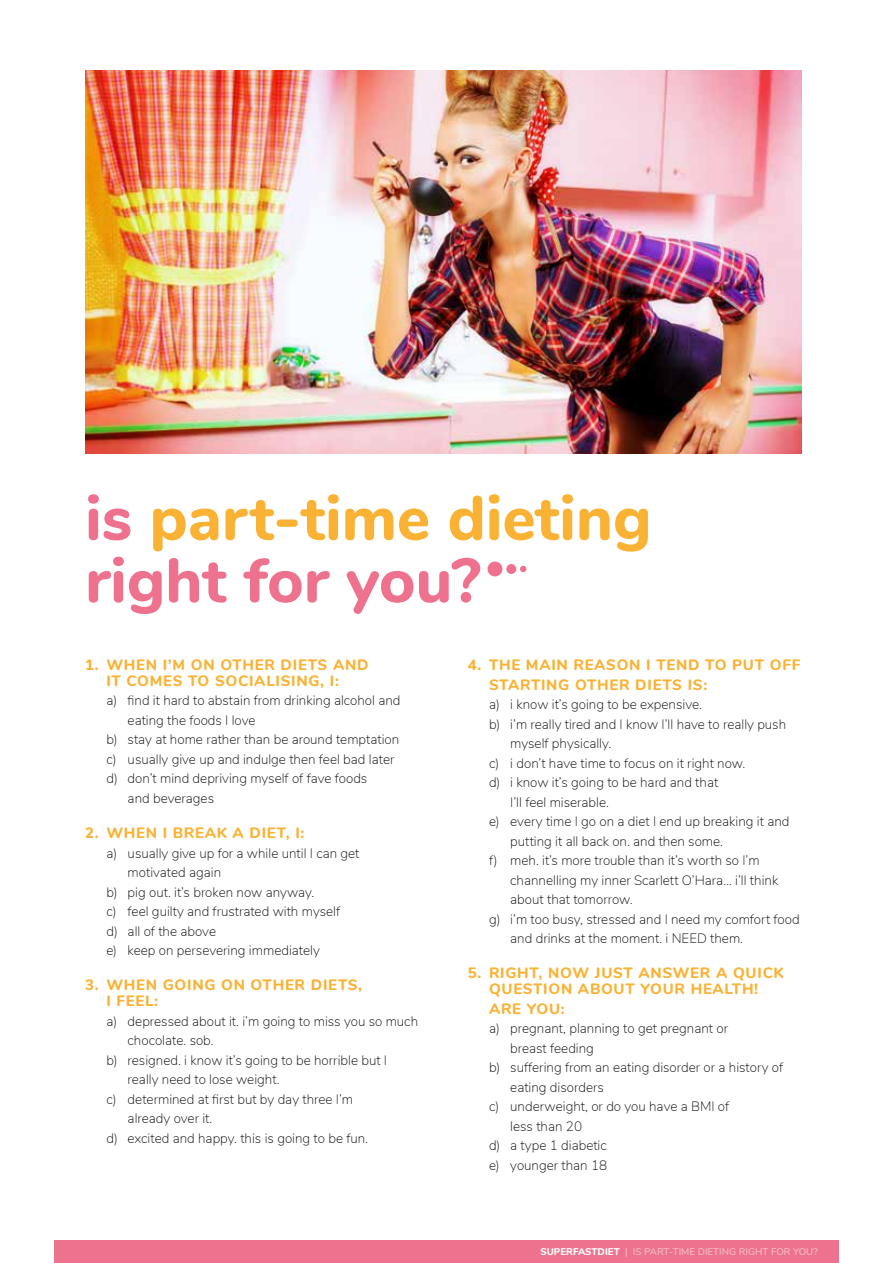
<style>
.page{position:relative;width:893px;height:1263px;background:#fff}
.page>*{position:absolute;margin:0;border:0;box-sizing:border-box;transform-origin:0 0}
.t1{font:800 62.4px/62.4px "Nunito";color:#f9b234}
.t2{font:800 15px/15.8px "Nunito";letter-spacing:.05em;color:#f9b234;text-align:center}
.t3{font:200 13.5px "Nunito";color:#000}
.t4{font:600 9.75px "Nunito";color:#f6b8c7}
.s1{color:#ee728e}
.s2{font-weight:800;color:#fff}
.s3{color:#f7c0c8}
</style>
<div class="page">
<img style="left:85px;top:71px;width:716px;height:383px">
<div style="left:487px;top:561px;width:15px;height:15px;background:#ee728e;border-radius:50%"></div>
<div style="left:506px;top:564px;width:10px;height:10px;background:#ee728e;border-radius:50%"></div>
<svg style="left:520px;top:566px;width:6px;height:6px"></svg>
<div style="left:54px;top:1240px;width:785px;height:23px;background:#ee728e"></div>
<h1 class="t1" style="left:85px;top:483px;width:568px"><span class="s1">is</span> part-time dieting <span class="s1">right for you?</span></h1>
<p class="t2" style="left:85px;top:656px;width:285px">1. WHEN I’M ON OTHER DIETS AND<br>IT COMES TO SOCIALISING, I:</p>
<p class="t3" style="left:106px;top:691px;width:296px">a) find it hard to abstain from drinking alcohol and</p>
<p class="t3" style="left:128px;top:710px;width:129px">eating the foods I love</p>
<p class="t3" style="left:106px;top:730px;width:294px">b) stay at home rather than be around temptation</p>
<p class="t3" style="left:106px;top:749px;width:290px">c) usually give up and indulge then feel bad later</p>
<p class="t3" style="left:106px;top:769px;width:263px">d) don’t mind depriving myself of fave foods</p>
<p class="t3" style="left:128px;top:788px;width:88px">and beverages</p>
<p class="t2" style="left:85px;top:824px;width:221px">2. WHEN I BREAK A DIET, I:</p>
<p class="t3" style="left:106px;top:843px;width:255px">a) usually give up for a while until I can get</p>
<p class="t3" style="left:128px;top:862px;width:95px">motivated again</p>
<p class="t3" style="left:106px;top:882px;width:209px">b) pig out. it’s broken now anyway.</p>
<p class="t3" style="left:106px;top:901px;width:235px">c) feel guilty and frustrated with myself</p>
<p class="t3" style="left:106px;top:921px;width:111px">d) all of the above</p>
<p class="t3" style="left:106px;top:940px;width:215px">e) keep on persevering immediately</p>
<p class="t2" style="left:106px;top:976px;width:257px;text-align:left;text-indent:-21px">3. WHEN GOING ON OTHER DIETS,<br>I FEEL:</p>
<p class="t3" style="left:106px;top:1011px;width:313px">a) depressed about it. i’m going to miss you so much</p>
<p class="t3" style="left:128px;top:1030px;width:87px">chocolate. sob.</p>
<p class="t3" style="left:106px;top:1050px;width:282px">b) resigned. i know it’s going to be horrible but I</p>
<p class="t3" style="left:128px;top:1069px;width:153px">really need to lose weight.</p>
<p class="t3" style="left:106px;top:1089px;width:248px">c) determined at first but by day three I’m</p>
<p class="t3" style="left:128px;top:1108px;width:86px">already over it.</p>
<p class="t3" style="left:106px;top:1128px;width:263px">d) excited and happy. this is going to be fun.</p>
<p class="t2" style="left:489px;top:654px;width:313px;line-height:19.5px;text-align:left;text-indent:-21px">4. THE MAIN REASON I TEND TO PUT OFF<br>STARTING OTHER DIETS IS:</p>
<p class="t3" style="left:489px;top:694px;width:215px">a) i know it’s going to be expensive.</p>
<p class="t3" style="left:489px;top:714px;width:299px">b) i’m really tired and I know I’ll have to really push</p>
<p class="t3" style="left:510px;top:733px;width:103px">myself physically.</p>
<p class="t3" style="left:489px;top:753px;width:258px">c) i don’t have time to focus on it right now.</p>
<p class="t3" style="left:489px;top:772px;width:231px">d) i know it’s going to be hard and that</p>
<p class="t3" style="left:510px;top:792px;width:100px">I’ll feel miserable.</p>
<p class="t3" style="left:489px;top:811px;width:302px">e) every time I go on a diet I end up breaking it and</p>
<p class="t3" style="left:510px;top:831px;width:214px">putting it all back on. and then some.</p>
<p class="t3" style="left:489px;top:850px;width:272px">f) meh. it’s more trouble than it’s worth so I’m</p>
<p class="t3" style="left:510px;top:870px;width:270px">channelling my inner Scarlett O’Hara… i’ll think</p>
<p class="t3" style="left:510px;top:889px;width:124px">about that tomorrow.</p>
<p class="t3" style="left:489px;top:909px;width:312px">g) i’m too busy, stressed and I need my comfort food</p>
<p class="t3" style="left:510px;top:928px;width:234px">and drinks at the moment. i NEED them.</p>
<p class="t2" style="left:468px;top:964px;width:317px">5. RIGHT, NOW JUST ANSWER A QUICK<br>QUESTION ABOUT YOUR HEALTH!</p>
<p class="t2" style="left:489px;top:1000px;width:77px">ARE YOU:</p>
<p class="t3" style="left:489px;top:1018px;width:241px">a) pregnant, planning to get pregnant or</p>
<p class="t3" style="left:510px;top:1038px;width:85px">breast feeding</p>
<p class="t3" style="left:489px;top:1057px;width:296px">b) suffering from an eating disorder or a history of</p>
<p class="t3" style="left:510px;top:1077px;width:95px">eating disorders</p>
<p class="t3" style="left:489px;top:1096px;width:242px">c) underweight, or do you have a BMI of</p>
<p class="t3" style="left:510px;top:1116px;width:73px">less than 20</p>
<p class="t3" style="left:489px;top:1135px;width:119px">d) a type 1 diabetic</p>
<p class="t3" style="left:489px;top:1155px;width:120px">e) younger than 18</p>
<p class="t4" style="left:540px;top:1244px;width:279px"><span class="s2">SUPERFASTDIET</span> <span class="s3">|</span> IS PART-TIME DIETING RIGHT FOR YOU?</p>
</div>
